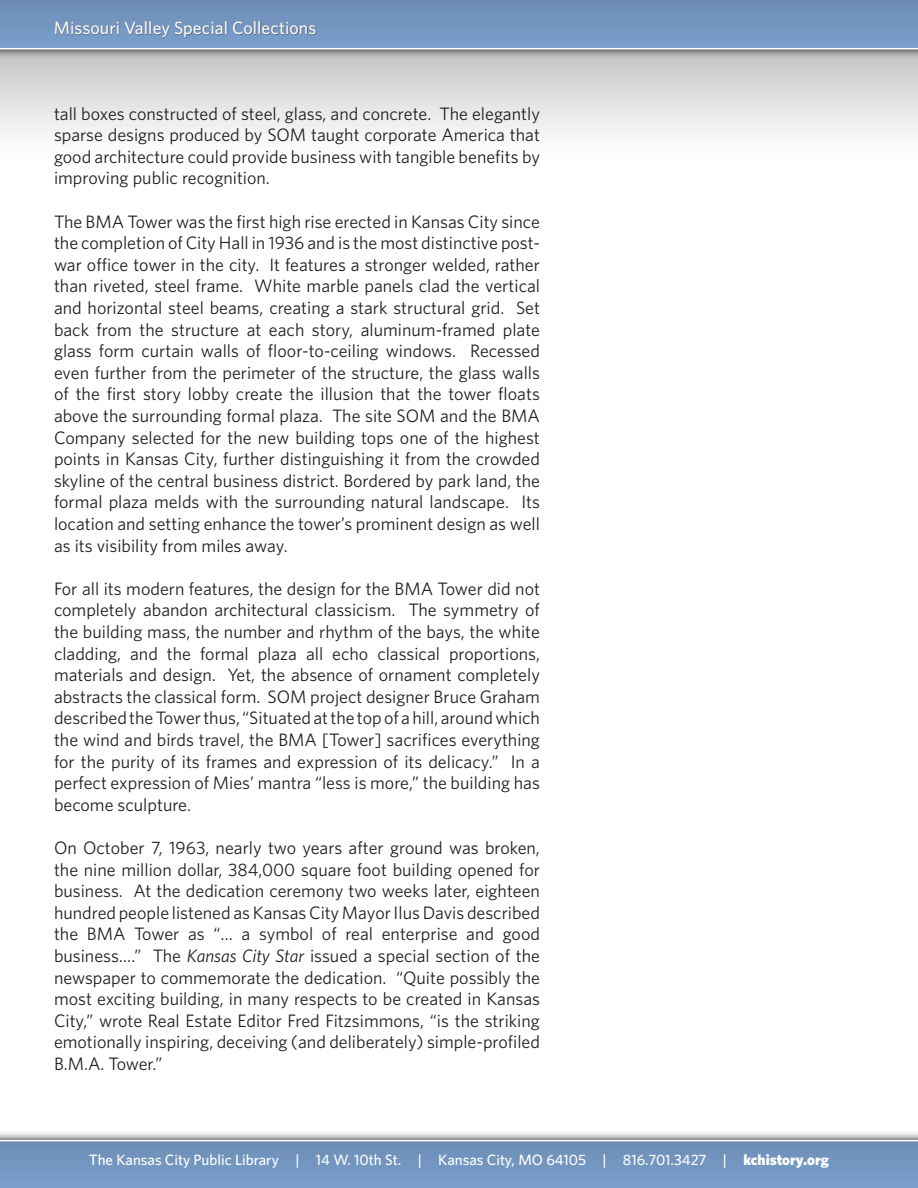
<style>
.page{position:relative;width:918px;height:1188px;background:#fff}
.page>*{position:absolute;margin:0;border:0;box-sizing:border-box;transform-origin:0 0}
.t1{font:18px/21.6px "Whitney";color:#231f20;text-align:justify}
.t2{font:500 18px "Whitney";color:#fff}
.t3{font:500 15px "Whitney";color:#fff}
.s1{font-style:italic}
.s2{font-weight:900}
</style>
<div class="page">
<div style="left:0;top:50px;width:918px;height:108px;background:linear-gradient(to bottom,#c5c5c6,#fff)"></div>
<div style="left:0;top:0;width:918px;height:60px;background:#231f20;opacity:.75"></div>
<div style="left:0;top:0;width:918px;height:48px;background:linear-gradient(to bottom,#6c8db4,#7b9fcc)"></div>
<div style="left:52px;top:16px;width:544px;height:42px;background:#231f20;opacity:.75"></div>
<div style="left:0;top:1130px;width:918px;height:58px;background:#231f20;opacity:.75"></div>
<svg style="left:0;top:1140px;width:918px;height:2px"></svg>
<div style="left:0;top:1142px;width:918px;height:46px;background:#7396c1"></div>
<p class="t2" style="left:54px;top:17px;width:264px">Missouri Valley Special Collections</p>
<p class="t1" style="left:54px;top:102px;width:487px">tall boxes constructed of steel, glass, and concrete. The elegantly sparse designs produced by SOM taught corporate America that good architecture could provide business with tangible benefits by improving public recognition.</p>
<p class="t1" style="left:54px;top:210px;width:488px">The BMA Tower was the first high rise erected in Kansas City since the completion of City Hall in 1936 and is the most distinctive post&shy;war office tower in the city. It features a stronger welded, rather than riveted, steel frame. White marble panels clad the vertical and horizontal steel beams, creating a stark structural grid. Set back from the structure at each story, aluminum-framed plate glass form curtain walls of floor-to-ceiling windows. Recessed even further from the perimeter of the structure, the glass walls of the first story lobby create the illusion that the tower floats above the surrounding formal plaza. The site SOM and the BMA Company selected for the new building tops one of the highest points in Kansas City, further distinguishing it from the crowded skyline of the central business district. Bordered by park land, the formal plaza melds with the surrounding natural landscape. Its location and setting enhance the tower’s prominent design as well as its visibility from miles away.</p>
<p class="t1" style="left:54px;top:577px;width:488px">For all its modern features, the design for the BMA Tower did not completely abandon architectural classicism. The symmetry of the building mass, the number and rhythm of the bays, the white cladding, and the formal plaza all echo classical proportions, materials and design. Yet, the absence of ornament completely abstracts the classical form. SOM project designer Bruce Graham described the Tower thus, “Situated at the top of a hill, around which the wind and birds travel, the BMA [Tower] sacrifices everything for the purity of its frames and expression of its delicacy.” In a perfect expression of Mies’ mantra “less is more,” the building has become sculpture.</p>
<p class="t1" style="left:54px;top:836px;width:488px">On October 7, 1963, nearly two years after ground was broken, the nine million dollar, 384,000 square foot building opened for business. At the dedication ceremony two weeks later, eighteen hundred people listened as Kansas City Mayor Ilus Davis described the BMA Tower as “… a symbol of real enterprise and good business….” The <span class="s1">Kansas City Star</span> issued a special section of the newspaper to commemorate the dedication. “Quite possibly the most exciting building, in many respects to be created in Kansas City,” wrote Real Estate Editor Fred Fitzsimmons, “is the striking emotionally inspiring, deceiving (and deliberately) simple-profiled B.M.A. Tower.”</p>
<p class="t3" style="left:89px;top:1151px;width:742px">The Kansas City Public Library | 14 W. 10th St. | Kansas City, MO 64105 | 816.701.3427 | <span class="s2">kchistory.org</span></p>
</div>
